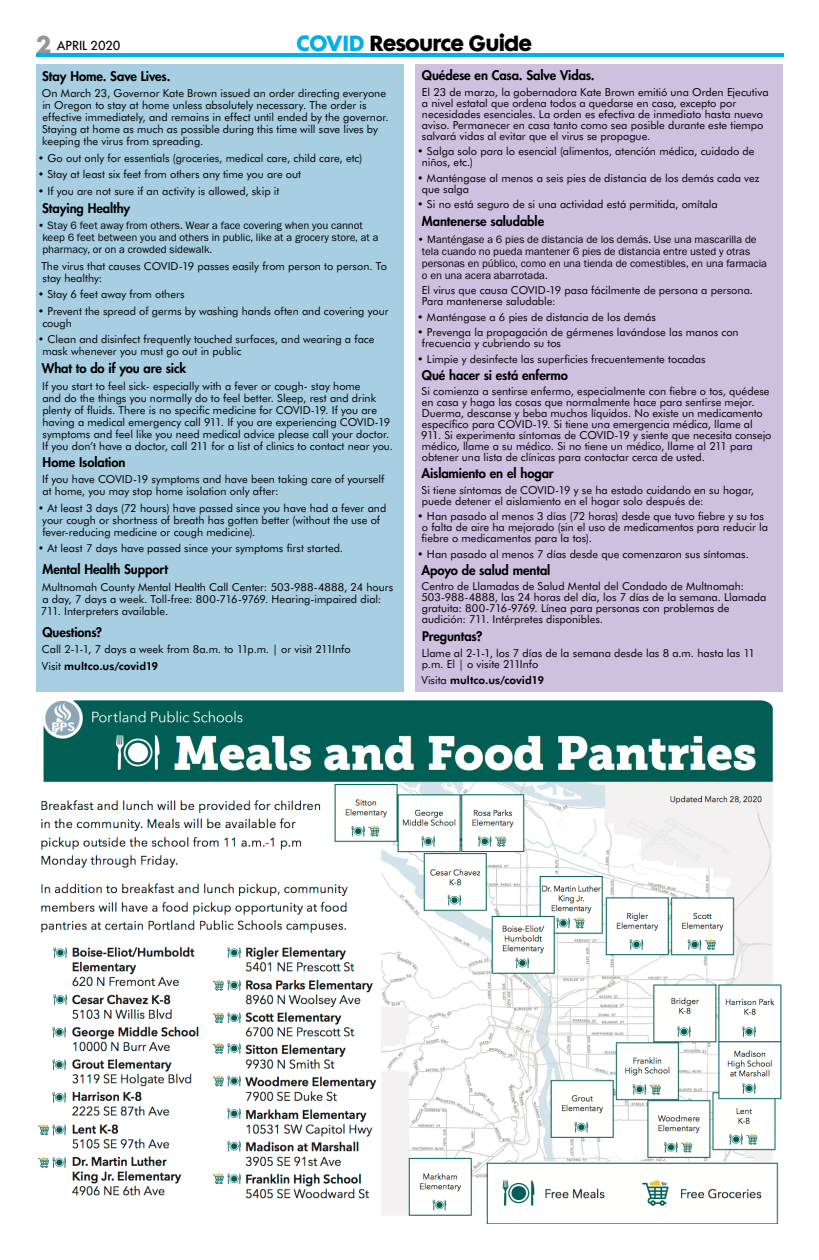
<style>
.page{position:relative;width:819px;height:1260px;background:#fff}
.page>*{position:absolute;margin:0;border:0;box-sizing:border-box;transform-origin:0 0}
.t1{font:700 20px "Cg Futura Maxi";letter-spacing:-.04em;color:#000}
.t2{font:800 13px "Futura Std";letter-spacing:-.005em;color:#000}
.t3{font:12px "Cg Futura Maxi";letter-spacing:-.01em;color:#000}
.t4{font:11px/11px "Futura BT";color:#000}
.t5{font:11px/12px "Franklin Gothic URW Boo";letter-spacing:-.005em;color:#000}
.t6{font:800 11px "Futura BT";color:#000}
.s1{font-weight:700;font-size:22px;color:#939598}
.s2{color:#00aeef}
.s3{font-weight:800}
.s4{font-weight:400}
</style>
<div class="page">
<div style="left:36px;top:64px;width:368px;height:628px;background:#a8cee1"></div>
<div style="left:416px;top:64px;width:367px;height:628px;background:#cec1df"></div>
<hr style="left:36px;top:53px;width:747px;height:4px;background:#00aeef">
<img style="left:38px;top:700px;width:744px;height:524px">
<p class="t3" style="left:36px;top:38px;width:86px"><span class="s1">2</span> APRIL 2020</p>
<h1 class="t1" style="left:296px;top:31px;width:238px"><span class="s2">COVID</span> Resource Guide</h1>
<p class="t2" style="left:42px;top:68px;width:130px">Stay Home. Save Lives.</p>
<p class="t4" style="left:42px;top:87px;width:348px;line-height:12px">On March 23, Governor Kate Brown issued an order directing everyone in Oregon to stay at home unless absolutely necessary. The order is effective immediately, and remains in effect until ended by the governor.<br>Staying at home as much as possible during this time will save lives by keeping the virus from spreading.</p>
<p class="t4" style="left:38px;top:152px;width:326px">• Go out only for essentials (groceries, medical care, child care, etc)</p>
<p class="t4" style="left:38px;top:169px;width:265px">• Stay at least six feet from others any time you are out</p>
<p class="t4" style="left:38px;top:185px;width:243px">• If you are not sure if an activity is allowed, skip it</p>
<p class="t2" style="left:42px;top:200px;width:90px">Staying Healthy</p>
<p class="t5" style="left:42px;top:219px;width:338px;text-indent:-5px">• Stay 6 feet away from others. Wear a face covering when you cannot keep 6 feet between you and others in public, like at a grocery store, at a pharmacy, or on a crowded sidewalk.</p>
<p class="t4" style="left:41px;top:260px;width:347px;line-height:12px">The virus that causes COVID-19 passes easily from person to person. To stay healthy:</p>
<p class="t4" style="left:38px;top:289px;width:148px">• Stay 6 feet away from others</p>
<p class="t4" style="left:42px;top:305px;width:348px;line-height:12px;text-indent:-5px">• Prevent the spread of germs by washing hands often and covering your cough</p>
<p class="t4" style="left:42px;top:333px;width:334px;line-height:12px;text-indent:-5px">• Clean and disinfect frequently touched surfaces, and wearing a face mask whenever you must go out in public</p>
<p class="t2" style="left:42px;top:360px;width:146px">What to do if you are sick</p>
<p class="t4" style="left:42px;top:380px;width:352px;line-height:12px">If you start to feel sick- especially with a fever or cough- stay home<br>and do the things you normally do to feel better. Sleep, rest and drink plenty of fluids. There is no specific medicine for COVID-19. If you are having a medical emergency call 911. If you are experiencing COVID-19 symptoms and feel like you need medical advice please call your doctor.<br>If you don’t have a doctor, call 211 for a list of clinics to contact near you.</p>
<p class="t2" style="left:43px;top:454px;width:84px">Home Isolation</p>
<p class="t4" style="left:42px;top:473px;width:344px;line-height:12px">If you have COVID-19 symptoms and have been taking care of yourself at home, you may stop home isolation only after:</p>
<p class="t4" style="left:42px;top:502px;width:346px;line-height:12px;text-indent:-5px">• At least 3 days (72 hours) have passed since you have had a fever and your cough or shortness of breath has gotten better (without the use of fever-reducing medicine or cough medicine).</p>
<p class="t4" style="left:38px;top:543px;width:307px">• At least 7 days have passed since your symptoms first started.</p>
<p class="t2" style="left:42px;top:561px;width:127px">Mental Health Support</p>
<p class="t4" style="left:41px;top:581px;width:354px;line-height:12px">Multnomah County Mental Health Call Center: 503-988-4888, 24 hours a day, 7 days a week. Toll-free: 800-716-9769. Hearing-impaired dial:<br>711. Interpreters available.</p>
<p class="t2" style="left:42px;top:624px;width:61px">Questions?</p>
<p class="t4" style="left:42px;top:641px;width:310px;line-height:16.5px">Call 2-1-1, 7 days a week from 8a.m. to 11p.m. | or visit 211Info<br>Visit <span class="s3">multco.us/covid19</span></p>
<p class="t2" style="left:422px;top:67px;width:174px">Quédese en Casa. Salve Vidas.</p>
<p class="t4" style="left:422px;top:86px;width:348px">El 23 de marzo, la gobernadora Kate Brown emitió una Orden Ejecutiva a nivel estatal que ordena todos a quedarse en casa, excepto por necesidades esenciales. La orden es efectiva de inmediato hasta nuevo aviso. Permanecer en casa tanto como sea posible durante este tiempo salvará vidas al evitar que el virus se propague.</p>
<p class="t4" style="left:422px;top:146px;width:334px;text-indent:-5px">• Salga solo para lo esencial (alimentos, atención médica, cuidado de niños, etc.)</p>
<p class="t4" style="left:422px;top:172px;width:339px;text-indent:-5px">• Manténgase al menos a seis pies de distancia de los demás cada vez que salga</p>
<p class="t4" style="left:417px;top:199px;width:302px">• Si no está seguro de si una actividad está permitida, omítala</p>
<p class="t2" style="left:422px;top:213px;width:124px">Mantenerse saludable</p>
<p class="t5" style="left:422px;top:233px;width:347px;text-indent:-5px">• Manténgase a 6 pies de distancia de los demás. Use una mascarilla de tela cuando no pueda mantener 6 pies de distancia entre usted y otras personas en público, como en una tienda de comestibles, en una farmacia o en una acera abarrotada.</p>
<p class="t4" style="left:422px;top:285px;width:333px">El virus que causa COVID-19 pasa fácilmente de persona a persona.<br>Para mantenerse saludable:</p>
<p class="t4" style="left:417px;top:311px;width:240px">• Manténgase a 6 pies de distancia de los demás</p>
<p class="t4" style="left:422px;top:327px;width:318px;text-indent:-5px">• Prevenga la propagación de gérmenes lavándose las manos con frecuencia y cubriendo su tos</p>
<p class="t4" style="left:417px;top:353px;width:290px">• Limpie y desinfecte las superficies frecuentemente tocadas</p>
<p class="t2" style="left:422px;top:367px;width:148px">Qué hacer si está enfermo</p>
<p class="t4" style="left:421px;top:386px;width:352px">Si comienza a sentirse enfermo, especialmente con fiebre o tos, quédese en casa y haga las cosas que normalmente hace para sentirse mejor.<br>Duerma, descanse y beba muchos líquidos. No existe un medicamento específico para COVID-19. Si tiene una emergencia médica, llame al 911. Si experimenta síntomas de COVID-19 y siente que necesita consejo médico, llame a su médico. Si no tiene un médico, llame al 211 para obtener una lista de clínicas para contactar cerca de usted.</p>
<p class="t2" style="left:421px;top:465px;width:134px">Aislamiento en el hogar</p>
<p class="t4" style="left:422px;top:484px;width:334px">Si tiene síntomas de COVID-19 y se ha estado cuidando en su hogar, puede detener el aislamiento en el hogar solo después de:</p>
<p class="t4" style="left:422px;top:511px;width:348px;text-indent:-4px">• Han pasado al menos 3 días (72 horas) desde que tuvo fiebre y su tos o falta de aire ha mejorado (sin el uso de medicamentos para reducir la fiebre o medicamentos para la tos).</p>
<p class="t4" style="left:417px;top:548px;width:333px">• Han pasado al menos 7 días desde que comenzaron sus síntomas.</p>
<p class="t2" style="left:421px;top:562px;width:130px">Apoyo de salud mental</p>
<p class="t4" style="left:421px;top:581px;width:347px">Centro de Llamadas de Salud Mental del Condado de Multnomah:<br>503-988-4888, las 24 horas del día, los 7 días de la semana. Llamada gratuita: 800-716-9769. Línea para personas con problemas de audición: 711. Intérpretes disponibles.</p>
<p class="t2" style="left:422px;top:628px;width:62px">Preguntas?</p>
<p class="t4" style="left:422px;top:647px;width:335px">Llame al 2-1-1, los 7 días de la semana desde las 8 a.m. hasta las 11 p.m. El | o visite 211Info</p>
<p class="t6" style="left:421px;top:674px;width:124px"><span class="s4">Visita</span> multco.us/covid19</p>
</div>
